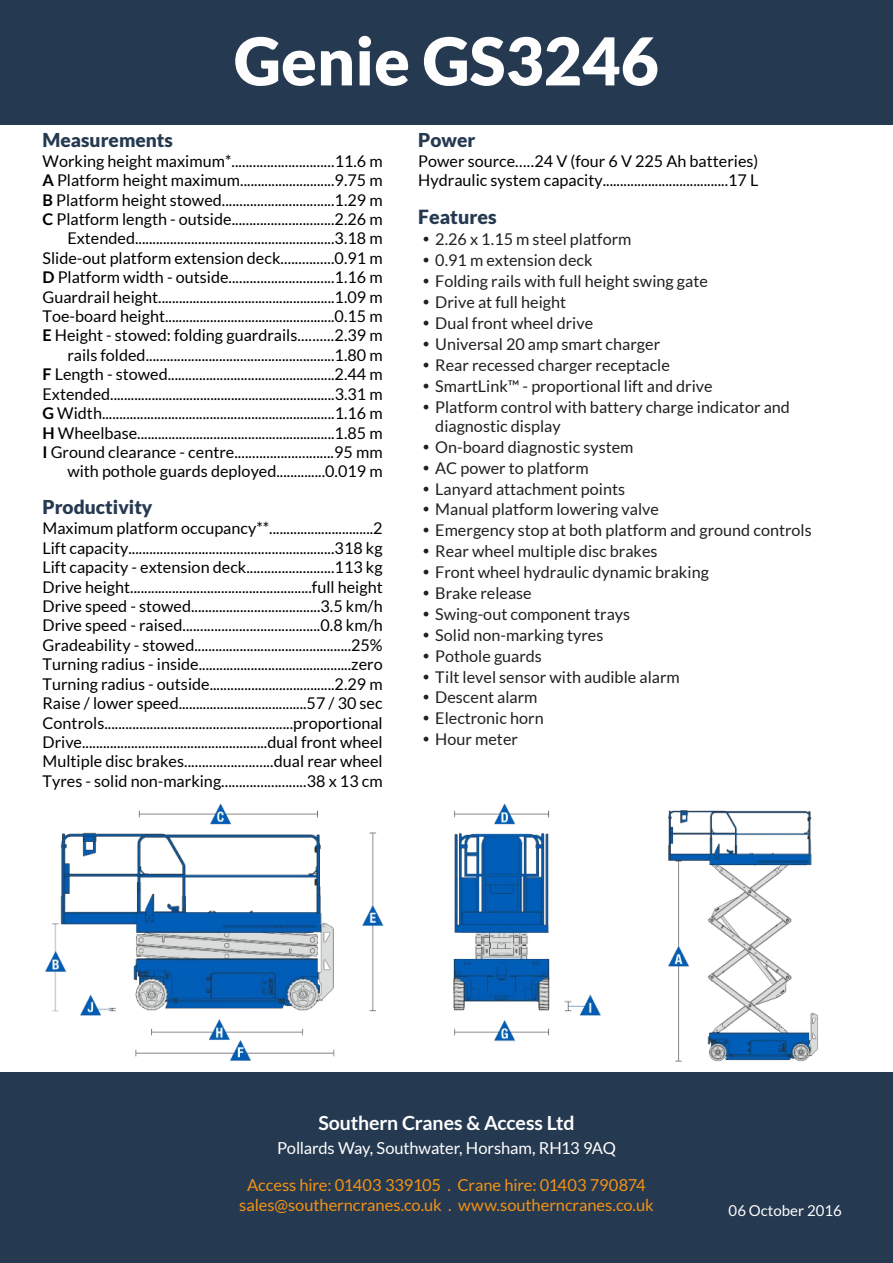
<style>
.page{position:relative;width:893px;height:1263px;background:#fff}
.page>*{position:absolute;margin:0;border:0;box-sizing:border-box;transform-origin:0 0}
.t1{font:900 66px "Lato";color:#fefefe}
.t2{font:700 19.5px "Lato";letter-spacing:-.01em;color:#fefefe}
.t3{font:900 19.5px "Lato";color:#253951}
.t4{font:900 19.05px "Lato";color:#253951}
.t5{font:16.5px/19.8px "Lato";letter-spacing:-.01em;color:#f29215;text-align:center}
.t6{font:16.5px "Lato";letter-spacing:-.01em;color:#fefefe}
.t7{font:16.2px/19.4px "Lato";color:#000;text-align:right}
.t8{font:16.2px/19.4px "Lato";color:#1f211d}
.t9{font:15px "Lato";color:#fff}
.s1{font-weight:700}
</style>
<div class="page">
<div style="left:0;top:1073px;width:893px;height:190px;background:#253951"></div>
<div style="left:0;top:0;width:893px;height:124px;background:#253951"></div>
<img style="left:45px;top:803px;width:773px;height:259px">
<h1 class="t1" style="left:234px;top:32px;width:426px">Genie GS3246</h1>
<p class="t4" style="left:43px;top:131px;width:132px">Measurements</p>
<p class="t7" style="left:43px;top:152px;width:342px">Working height maximum*.............................11.6 m <span class="s1">A</span> Platform height maximum...........................9.75 m <span class="s1">B</span> Platform height stowed................................1.29 m <span class="s1">C</span> Platform length - outside.............................2.26 m Extended.........................................................3.18 m Slide-out platform extension deck...............0.91 m <span class="s1">D</span> Platform width - outside..............................1.16 m Guardrail height...................................................1.09 m Toe-board height.................................................0.15 m <span class="s1">E</span> Height - stowed: folding guardrails..........2.39 m rails folded......................................................1.80 m<br><span class="s1">F</span> Length - stowed................................................2.44 m Extended.................................................................3.31 m <span class="s1">G</span> Width...................................................................1.16 m <span class="s1">H</span> Wheelbase.........................................................1.85 m <span class="s1">I</span> Ground clearance - centre............................95 mm with pothole guards deployed..............0.019 m</p>
<p class="t4" style="left:43px;top:499px;width:112px">Productivity</p>
<p class="t7" style="left:43px;top:520px;width:342px;text-align:justify">Maximum platform occupancy**..............................2<br>Lift capacity...........................................................318 kg Lift capacity - extension deck.........................113 kg Drive height....................................................full height Drive speed - stowed.....................................3.5 km/h Drive speed - raised.......................................0.8 km/h Gradeability - stowed.............................................25% Turning radius - inside............................................zero Turning radius - outside....................................2.29 m Raise / lower speed.....................................57 / 30 sec Controls......................................................proportional Drive.....................................................dual front wheel Multiple disc brakes.........................dual rear wheel Tyres - solid non-marking........................38 x 13 cm</p>
<p class="t4" style="left:418px;top:131px;width:59px">Power</p>
<p class="t7" style="left:418px;top:152px;width:342px;text-align:left">Power source.....24 V (four 6 V 225 Ah batteries)<br>Hydraulic system capacity....................................17 L</p>
<p class="t3" style="left:418px;top:208px;width:80px">Features</p>
<p class="t8" style="left:423px;top:231px;width:210px">✓ 2.26 x 1.15 m steel platform</p>
<p class="t8" style="left:423px;top:252px;width:172px">✓ 0.91 m extension deck</p>
<p class="t8" style="left:423px;top:273px;width:287px">✓ Folding rails with full height swing gate</p>
<p class="t8" style="left:423px;top:293px;width:145px">✓ Drive at full height</p>
<p class="t8" style="left:423px;top:314px;width:172px">✓ Dual front wheel drive</p>
<p class="t8" style="left:423px;top:335px;width:239px">✓ Universal 20 amp smart charger</p>
<p class="t8" style="left:423px;top:356px;width:249px">✓ Rear recessed charger receptacle</p>
<p class="t8" style="left:423px;top:377px;width:292px">✓ SmartLink™ - proportional lift and drive</p>
<p class="t8" style="left:435px;top:398px;width:356px;text-indent:-13px">✓ Platform control with battery charge indicator and diagnostic display</p>
<p class="t8" style="left:423px;top:438px;width:212px">✓ On-board diagnostic system</p>
<p class="t8" style="left:423px;top:459px;width:168px">✓ AC power to platform</p>
<p class="t8" style="left:423px;top:480px;width:204px">✓ Lanyard attachment points</p>
<p class="t8" style="left:423px;top:501px;width:238px">✓ Manual platform lowering valve</p>
<p class="t8" style="left:423px;top:522px;width:391px">✓ Emergency stop at both platform and ground controls</p>
<p class="t8" style="left:423px;top:543px;width:237px">✓ Rear wheel multiple disc brakes</p>
<p class="t8" style="left:423px;top:563px;width:288px">✓ Front wheel hydraulic dynamic braking</p>
<p class="t8" style="left:423px;top:584px;width:111px">✓ Brake release</p>
<p class="t8" style="left:423px;top:605px;width:209px">✓ Swing-out component trays</p>
<p class="t8" style="left:423px;top:626px;width:182px">✓ Solid non-marking tyres</p>
<p class="t8" style="left:423px;top:647px;width:121px">✓ Pothole guards</p>
<p class="t8" style="left:423px;top:668px;width:259px">✓ Tilt level sensor with audible alarm</p>
<p class="t8" style="left:423px;top:689px;width:116px">✓ Descent alarm</p>
<p class="t8" style="left:423px;top:710px;width:123px">✓ Electronic horn</p>
<p class="t8" style="left:423px;top:730px;width:97px">✓ Hour meter</p>
<p class="t2" style="left:318px;top:1114px;width:258px">Southern Cranes &amp; Access Ltd</p>
<p class="t6" style="left:277px;top:1140px;width:340px">Pollards Way, Southwater, Horsham, RH13 9AQ</p>
<p class="t5" style="left:239px;top:1176px;width:416px">Access hire: 01403 339105 . Crane hire: 01403 790874 sales@southerncranes.co.uk . www.southerncranes.co.uk</p>
<p class="t9" style="left:729px;top:1204px;width:115px">06 October 2016</p>
</div>
